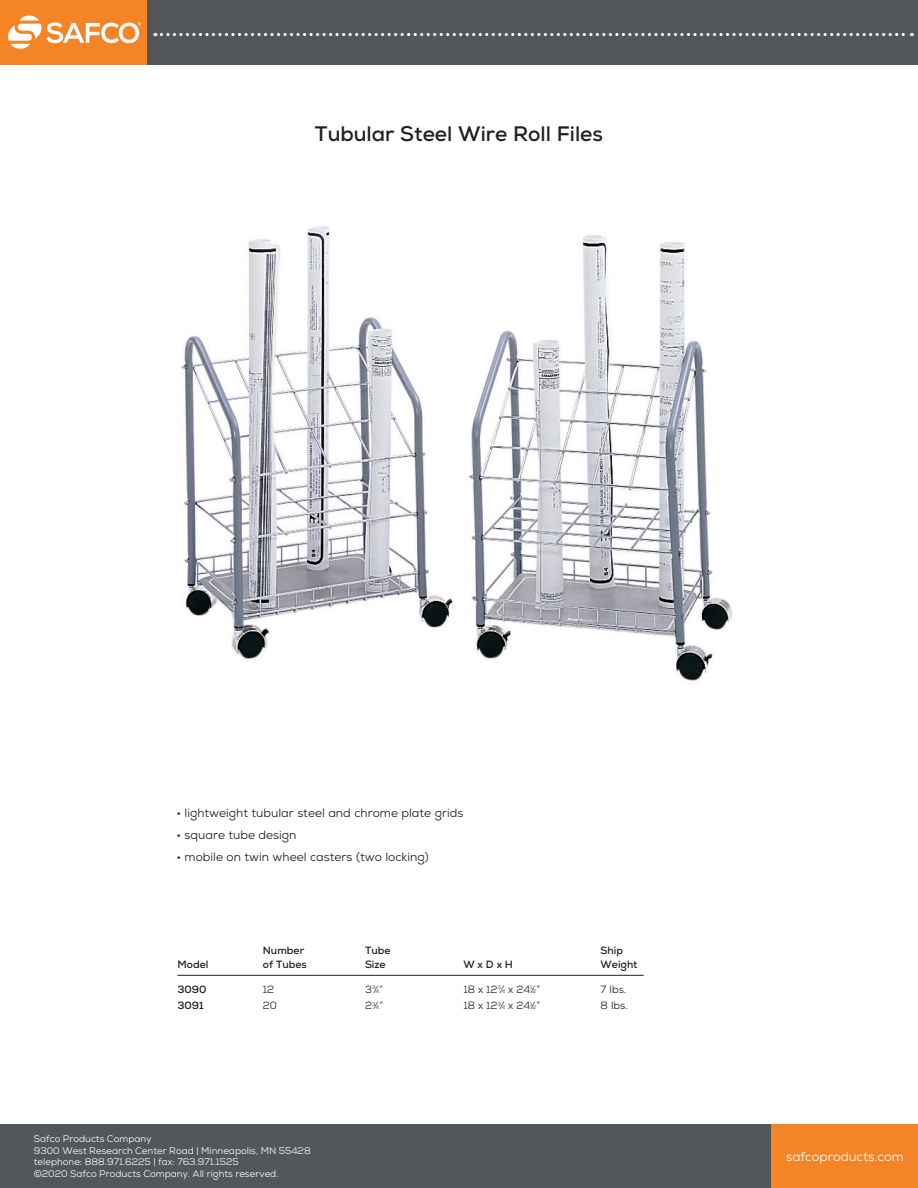
<style>
.page{position:relative;width:918px;height:1188px;background:#fff}
.page>*{position:absolute;margin:0;border:0;box-sizing:border-box;transform-origin:0 0}
.t1{font:700 21px "Nexa";color:#231f20}
.t2{font:12.75px "Nexa";color:#fff}
.t3{font:12px "Nexa";color:#231f20}
.t4{font:10.5px "Nexa";color:#231f20}
.t5{font:700 10.5px "Nexa";color:#231f20}
.t6{font:9.6px/11.4px "Nexa";color:#fff}
.s1{font-size:5.25px}
</style>
<div class="page">
<div style="left:771px;top:1124px;width:147px;height:64px;background:#f58427"></div>
<div style="left:0;top:1124px;width:771px;height:64px;background:#535759"></div>
<div style="left:0;top:0;width:147px;height:64px;background:#f58427"></div>
<div style="left:147px;top:0;width:771px;height:64px;background:#535759"></div>
<svg style="left:155px;top:33px;width:757px;height:3px"></svg>
<svg style="left:8px;top:15px;width:133px;height:34px"></svg>
<img style="left:181px;top:226px;width:551px;height:455px">
<hr style="left:178px;top:975px;width:564px;height:1px;background:#231f20">
<div style="left:644px;top:937px;width:124px;height:177px;background:#fff"></div>
<h1 class="t1" style="left:315px;top:120px;width:290px">Tubular Steel Wire Roll Files</h1>
<p class="t3" style="left:176px;top:805px;width:288px">• lightweight tubular steel and chrome plate grids</p>
<p class="t3" style="left:176px;top:827px;width:122px">• square tube design</p>
<p class="t3" style="left:176px;top:849px;width:254px">• mobile on twin wheel casters (two locking)</p>
<p class="t5" style="left:263px;top:943px;width:43px">Number</p>
<p class="t5" style="left:365px;top:943px;width:27px">Tube</p>
<p class="t5" style="left:601px;top:943px;width:24px">Ship</p>
<p class="t5" style="left:178px;top:958px;width:33px">Model</p>
<p class="t5" style="left:263px;top:958px;width:45px">of Tubes</p>
<p class="t5" style="left:365px;top:958px;width:22px">Size</p>
<p class="t5" style="left:464px;top:958px;width:51px">W x D x H</p>
<p class="t5" style="left:601px;top:958px;width:38px">Weight</p>
<p class="t5" style="left:178px;top:983px;width:31px">3090</p>
<p class="t4" style="left:263px;top:983px;width:13px">12</p>
<p class="t4" style="left:365px;top:983px;width:19px">3<sup>3</sup>⁄<span class="s1">4</span>”</p>
<p class="t4" style="left:464px;top:983px;width:78px">18 x 12<sup>3</sup>⁄<span class="s1">4</span> x 24<sup>1</sup>⁄<span class="s1">2</span>”</p>
<p class="t4" style="left:601px;top:983px;width:27px">7 lbs.</p>
<p class="t5" style="left:178px;top:999px;width:28px">3091</p>
<p class="t4" style="left:263px;top:999px;width:16px">20</p>
<p class="t4" style="left:365px;top:999px;width:20px">2<sup>3</sup>⁄<span class="s1">4</span>”</p>
<p class="t4" style="left:464px;top:999px;width:78px">18 x 12<sup>3</sup>⁄<span class="s1">4</span> x 24<sup>1</sup>⁄<span class="s1">2</span>”</p>
<p class="t4" style="left:601px;top:999px;width:29px">8 lbs.</p>
<p class="t6" style="left:34px;top:1133px;width:278px">Safco Products Company<br>9300 West Research Center Road | Minneapolis, MN 55428 telephone: 888.971.6225 | fax: 763.971.1525<br>©2020 Safco Products Company. All rights reserved.</p>
<h2 class="t2" style="left:786px;top:1148px;width:119px">safcoproducts.com</h2>
</div>
